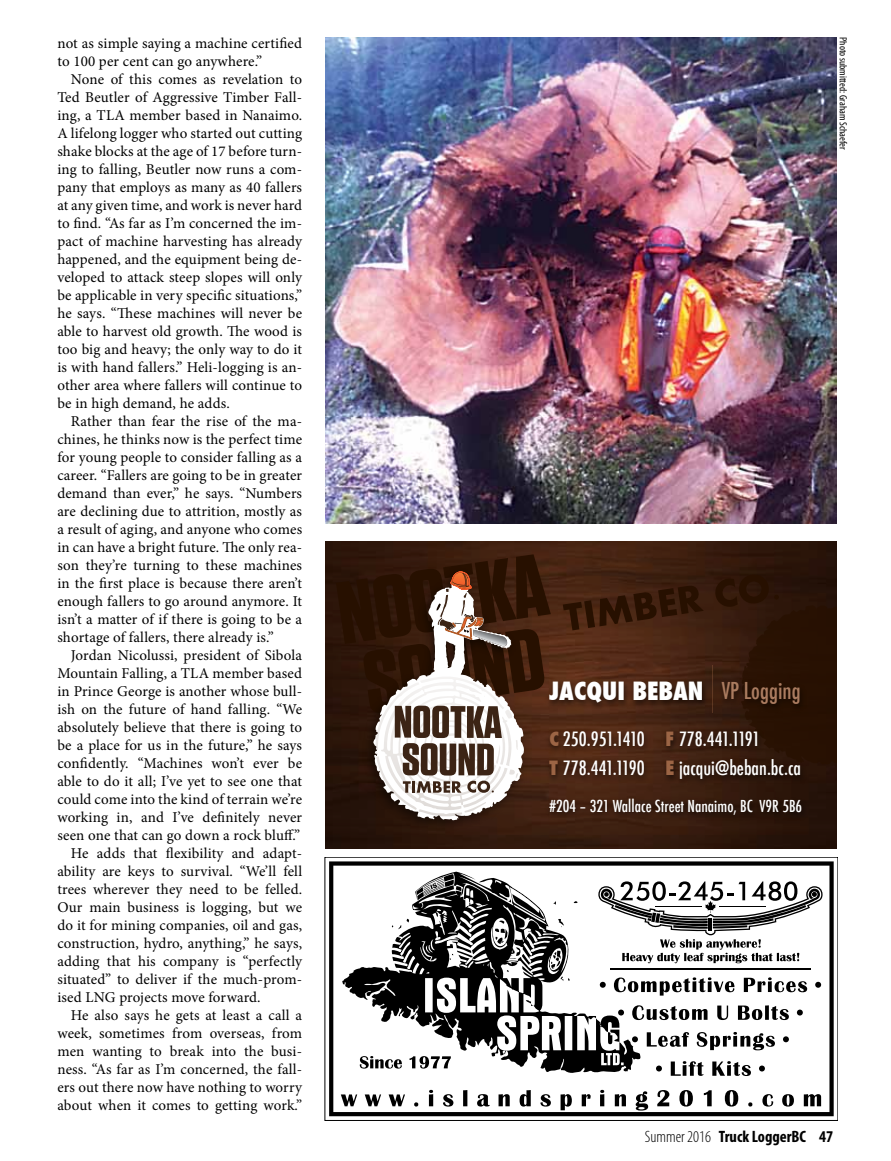
<style>
.page{position:relative;width:891px;height:1161px;background:#fff}
.page>*{position:absolute;margin:0;border:0;box-sizing:border-box;transform-origin:0 0}
.t1{font:800 condensed 24.6px "Futura";color:#fff}
.t2{font:500 condensed 19.2px/28.8px "Futura";color:#fff}
.t3{font:500 condensed 19.2px/28.8px "Futura";letter-spacing:-.02em;color:#fff}
.t4{font:700 condensed 16.5px "Myriad Pro";color:#000}
.t5{font:500 condensed 16.05px "Futura";color:#fff}
.t6{font:15px/18px "Minion Pro";letter-spacing:.005em;color:#000;text-align:justify}
.t7{font:condensed 10.5px "Myriad Pro";color:#000}
.s1{font-weight:500;font-size:22.8px;color:#ab7c60}
.s2{font-weight:800;color:#9c6545}
.s3{font-weight:300}
</style>
<div class="page">
<svg style="left:329px;top:861px;width:505px;height:255px"></svg>
<svg style="left:647px;top:1032px;width:42px;height:15px"></svg>
<svg style="left:697px;top:1032px;width:78px;height:18px"></svg>
<svg style="left:783px;top:1036px;width:6px;height:6px"></svg>
<svg style="left:642px;top:1005px;width:66px;height:15px"></svg>
<svg style="left:717px;top:1006px;width:11px;height:14px"></svg>
<svg style="left:738px;top:1005px;width:51px;height:15px"></svg>
<svg style="left:797px;top:1010px;width:6px;height:6px"></svg>
<svg style="left:656px;top:1066px;width:6px;height:5px"></svg>
<svg style="left:671px;top:1061px;width:33px;height:15px"></svg>
<svg style="left:712px;top:1061px;width:39px;height:15px"></svg>
<svg style="left:759px;top:1066px;width:6px;height:5px"></svg>
<svg style="left:642px;top:977px;width:92px;height:19px"></svg>
<svg style="left:744px;top:977px;width:63px;height:15px"></svg>
<svg style="left:815px;top:982px;width:6px;height:6px"></svg>
<hr style="left:610px;top:968px;width:201px;height:2px;background:#000">
<svg style="left:642px;top:881px;width:181px;height:82px"></svg>
<svg style="left:342px;top:872px;width:300px;height:201px"></svg>
<svg style="left:416px;top:874px;width:46px;height:28px"></svg>
<svg style="left:495px;top:894px;width:50px;height:65px"></svg>
<svg style="left:551px;top:951px;width:10px;height:18px"></svg>
<svg style="left:553px;top:901px;width:3px;height:4px"></svg>
<svg style="left:507px;top:969px;width:3px;height:4px"></svg>
<svg style="left:560px;top:976px;width:11px;height:5px"></svg>
<svg style="left:558px;top:919px;width:6px;height:8px"></svg>
<svg style="left:449px;top:951px;width:24px;height:9px"></svg>
<svg style="left:391px;top:918px;width:19px;height:11px"></svg>
<img style="left:325px;top:542px;width:512px;height:307px">
<svg style="left:563px;top:585px;width:141px;height:45px;background:#3d1e0d"></svg>
<svg style="left:715px;top:574px;width:122px;height:191px;background:#2b1306"></svg>
<img style="left:543px;top:660px;width:269px;height:168px">
<hr style="left:713px;top:665px;width:1px;height:48px;background:#9c6545">
<img style="left:358px;top:821px;width:176px;height:14px">
<svg style="left:336px;top:554px;width:215px;height:267px"></svg>
<img style="left:326px;top:37px;width:511px;height:486px">
<p class="t6" style="left:57px;top:34px;width:246px">not as simple saying a machine certified to 100 per cent can go anywhere.”</p>
<p class="t6" style="left:57px;top:70px;width:246px;text-indent:14px">None of this comes as revelation to Ted Beutler of Aggressive Timber Fall&shy;ing, a TLA member based in Nanaimo.<br>A lifelong logger who started out cutting shake blocks at the age of 17 before turn&shy;ing to falling, Beutler now runs a com&shy;pany that employs as many as 40 fallers at any given time, and work is never hard to find. “As far as I’m concerned the im&shy;pact of machine harvesting has already happened, and the equipment being de&shy;veloped to attack steep slopes will only be applicable in very specific situations,” he says. “These machines will never be able to harvest old growth. The wood is too big and heavy; the only way to do it is with hand fallers.” Heli-logging is an&shy;other area where fallers will continue to be in high demand, he adds.</p>
<p class="t6" style="left:57px;top:412px;width:246px;text-indent:14px">Rather than fear the rise of the ma&shy;chines, he thinks now is the perfect time for young people to consider falling as a career. “Fallers are going to be in greater demand than ever,” he says. “Numbers are declining due to attrition, mostly as a result of aging, and anyone who comes in can have a bright future. The only rea&shy;son they’re turning to these machines in the first place is because there aren’t enough fallers to go around anymore. It isn’t a matter of if there is going to be a shortage of fallers, there already is.”</p>
<p class="t6" style="left:71px;top:646px;width:233px">Jordan Nicolussi, president of Sibola</p>
<p class="t6" style="left:57px;top:664px;width:246px">Mountain Falling, a TLA member based</p>
<p class="t6" style="left:57px;top:682px;width:246px">in Prince George is another whose bull-</p>
<p class="t6" style="left:57px;top:700px;width:246px">ish on the future of hand falling. “We</p>
<p class="t6" style="left:57px;top:718px;width:246px">absolutely believe that there is going to</p>
<p class="t6" style="left:57px;top:736px;width:246px">be a place for us in the future,” he says</p>
<p class="t6" style="left:57px;top:754px;width:246px">confidently. “Machines won’t ever be</p>
<p class="t6" style="left:57px;top:772px;width:246px">able to do it all; I’ve yet to see one that</p>
<p class="t6" style="left:57px;top:790px;width:246px">could come into the kind of terrain we’re</p>
<p class="t6" style="left:57px;top:808px;width:246px">working in, and I’ve definitely never</p>
<p class="t6" style="left:57px;top:826px;width:244px">seen one that can go down a rock bluff.”</p>
<p class="t6" style="left:71px;top:844px;width:233px">He adds that flexibility and adapt-</p>
<p class="t6" style="left:57px;top:862px;width:246px">ability are keys to survival. “We’ll fell</p>
<p class="t6" style="left:57px;top:880px;width:246px">trees wherever they need to be felled.</p>
<p class="t6" style="left:57px;top:898px;width:246px">Our main business is logging, but we</p>
<p class="t6" style="left:57px;top:916px;width:246px">do it for mining companies, oil and gas,</p>
<p class="t6" style="left:57px;top:934px;width:246px">construction, hydro, anything,” he says,</p>
<p class="t6" style="left:57px;top:952px;width:246px">adding that his company is “perfectly</p>
<p class="t6" style="left:57px;top:970px;width:246px">situated” to deliver if the much-prom-</p>
<p class="t6" style="left:57px;top:988px;width:205px">ised LNG projects move forward.</p>
<p class="t6" style="left:71px;top:1006px;width:233px">He also says he gets at least a call a</p>
<p class="t6" style="left:57px;top:1024px;width:246px">week, sometimes from overseas, from</p>
<p class="t6" style="left:57px;top:1042px;width:246px">men wanting to break into the busi-</p>
<p class="t6" style="left:57px;top:1060px;width:246px">ness. “As far as I’m concerned, the fall-</p>
<p class="t6" style="left:57px;top:1078px;width:246px">ers out there now have nothing to worry</p>
<p class="t6" style="left:57px;top:1096px;width:246px">about when it comes to getting work.”</p>
<p class="t7" style="left:850px;top:37px;width:114px;rotate:90deg">Photo submitted: Graham Schaefer</p>
<h1 class="t1" style="left:550px;top:675px;width:253px">JACQUI BEBAN <span class="s1">VP Logging</span></h1>
<p class="t3" style="left:550px;top:725px;width:97px"><span class="s2">C</span> 250.951.1410<br><span class="s2">T</span> 778.441.1190</p>
<p class="t2" style="left:666px;top:725px;width:137px"><span class="s2">F</span> 778.441.1191<br><span class="s2">E</span> jacqui@beban.bc.ca</p>
<p class="t5" style="left:550px;top:796px;width:254px">#204 – 321 Wallace Street Nanaimo, BC V9R 5B6</p>
<p class="t4" style="left:645px;top:1126px;width:190px"><span class="s3">Summer 2016</span> Truck LoggerBC 47</p>
</div>
